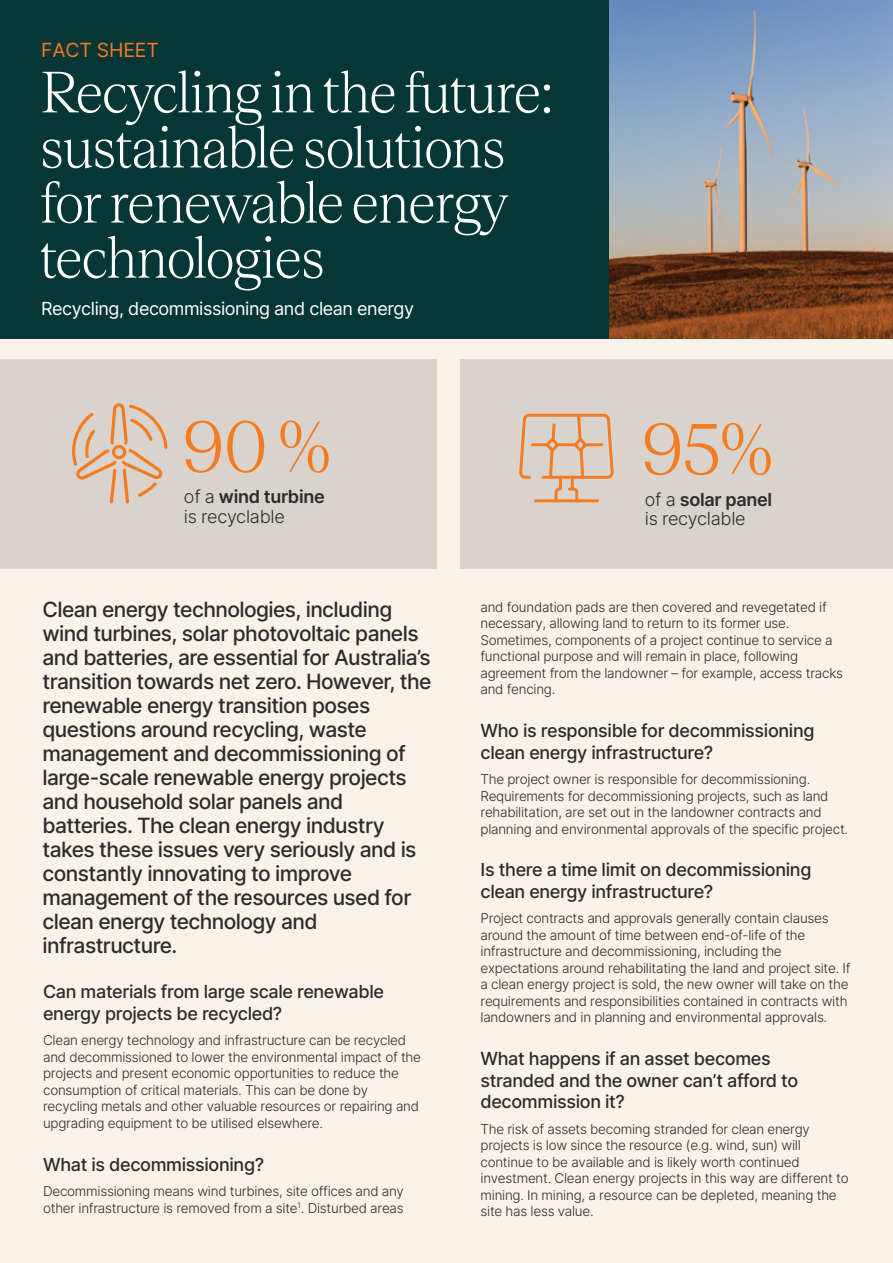
<style>
.page{position:relative;width:893px;height:1263px;background:#f8f2e8}
.page>*{position:absolute;margin:0;border:0;box-sizing:border-box;transform-origin:0 0}
.t1{font:300 75px "Teodor";color:#f47b20}
.t2{font:300 60.75px/55.1px "Teodor";letter-spacing:-.025em;color:#fff}
.t3{font:500 21px/24px "Inter";letter-spacing:-.03em;color:#2d2a2b}
.t4{font:19.5px "Inter";letter-spacing:-.01em;color:#f47b20}
.t5{font:500 18px/21.6px "Inter";letter-spacing:-.02em;color:#2d2a2b}
.t6{font:300 18px/19.5px "Inter";letter-spacing:-.015em;color:#2d2a2b}
.t7{font:18px "Inter";letter-spacing:-.025em;color:#fff}
.t8{font:300 13.5px/16.5px "Inter";letter-spacing:-.02em;color:#2d2a2b}
.s1{font-weight:600}
</style>
<div class="page">
<div style="left:461px;top:359px;width:432px;height:210px;background:#d8d3cc"></div>
<div style="left:0;top:359px;width:436px;height:210px;background:#d8d3cc"></div>
<svg style="left:72px;top:403px;width:96px;height:101px"></svg>
<div style="left:0;top:0;width:893px;height:339px;background:#073637"></div>
<img style="left:610px;top:0;width:283px;height:339px">
<svg style="left:520px;top:413px;width:92px;height:90px"></svg>
<h3 class="t4" style="left:41px;top:35px;width:119px">FACT SHEET</h3>
<h2 class="t2" style="left:40px;top:61px;width:516px">Recycling in the future: sustainable solutions for renewable energy technologies</h2>
<h3 class="t7" style="left:41px;top:295px;width:375px">Recycling, decommissioning and clean energy</h3>
<h1 class="t1" style="left:181px;top:394px;width:152px">90 %</h1>
<h3 class="t6" style="left:184px;top:487px;width:142px">of a <span class="s1">wind turbine </span>is recyclable</h3>
<p class="t3" style="left:43px;top:597px;width:391px">Clean energy technologies, including wind turbines, solar photovoltaic panels and batteries, are essential for Australia’s transition towards net zero. However, the renewable energy transition poses questions around recycling, waste management and decommissioning of large-scale renewable energy projects and household solar panels and batteries. The clean energy industry takes these issues very seriously and is constantly innovating to improve management of the resources used for clean energy technology and infrastructure.</p>
<h3 class="t5" style="left:43px;top:980px;width:342px">Can materials from large scale renewable energy projects be recycled?</h3>
<p class="t8" style="left:43px;top:1032px;width:379px">Clean energy technology and infrastructure can be recycled and decommissioned to lower the environmental impact of the projects and present economic opportunities to reduce the consumption of critical materials. This can be done by recycling metals and other valuable resources or repairing and upgrading equipment to be utilised elsewhere.</p>
<h3 class="t5" style="left:43px;top:1153px;width:223px">What is decommissioning?</h3>
<p class="t8" style="left:43px;top:1182px;width:362px">Decommissioning means wind turbines, site offices and any other infrastructure is removed from a site<sup>1</sup>. Disturbed areas</p>
<h1 class="t1" style="left:640px;top:397px;width:135px">95%</h1>
<h3 class="t6" style="left:645px;top:489px;width:129px">of a <span class="s1">solar panel </span>is recyclable</h3>
<p class="t8" style="left:480px;top:598px;width:364px">and foundation pads are then covered and revegetated if necessary, allowing land to return to its former use.<br>Sometimes, components of a project continue to service a functional purpose and will remain in place, following agreement from the landowner – for example, access tracks and fencing.</p>
<h3 class="t5" style="left:480px;top:719px;width:335px">Who is responsible for decommissioning clean energy infrastructure?</h3>
<p class="t8" style="left:480px;top:771px;width:369px">The project owner is responsible for decommissioning.<br>Requirements for decommissioning projects, such as land rehabilitation, are set out in the landowner contracts and planning and environmental approvals of the specific project.</p>
<h3 class="t5" style="left:480px;top:858px;width:332px">Is there a time limit on decommissioning clean energy infrastructure?</h3>
<p class="t8" style="left:480px;top:910px;width:372px">Project contracts and approvals generally contain clauses around the amount of time between end-of-life of the infrastructure and decommissioning, including the expectations around rehabilitating the land and project site. If a clean energy project is sold, the new owner will take on the requirements and responsibilities contained in contracts with landowners and in planning and environmental approvals.</p>
<h3 class="t5" style="left:480px;top:1047px;width:319px">What happens if an asset becomes stranded and the owner can’t afford to decommission it?</h3>
<p class="t8" style="left:480px;top:1120px;width:370px">The risk of assets becoming stranded for clean energy projects is low since the resource (e.g. wind, sun) will continue to be available and is likely worth continued investment. Clean energy projects in this way are different to mining. In mining, a resource can be depleted, meaning the site has less value.</p>
</div>
